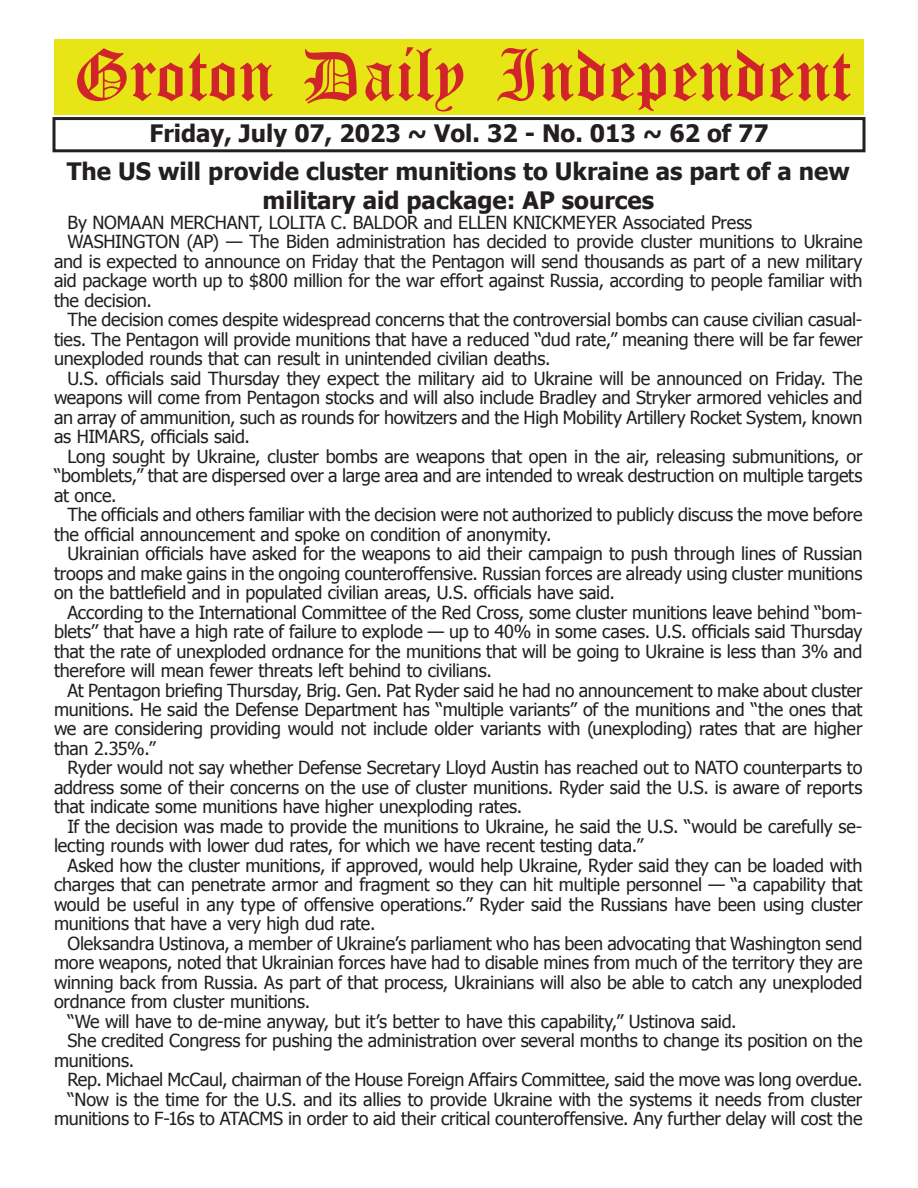
<style>
.page{position:relative;width:918px;height:1188px;background:#fff}
.page>*{position:absolute;margin:0;border:0;box-sizing:border-box;transform-origin:0 0}
.t1{font:54px "Old English Five";color:#d1232a}
.t2{font:700 24px/28.8px "Tahoma";color:#231f20;text-align:center}
.t3{font:18px "Tahoma";letter-spacing:-.015em;color:#231f20}
</style>
<div class="page">
<div style="left:52px;top:117px;width:814px;height:35px;border:3px solid #231f20"></div>
<div style="left:54px;top:40px;width:810px;height:75px;background:#e7e515"></div>
<h1 class="t1" style="left:73px;top:50px;width:779px">Groton Daily Independent</h1>
<h2 class="t2" style="left:149px;top:117px;width:621px">Friday, July 07, 2023 ~ Vol. 32 - No. 013 ~ 62 of 77</h2>
<h2 class="t2" style="left:67px;top:156px;width:785px">The US will provide cluster munitions to Ukraine as part of a new military aid package: AP sources</h2>
<p class="t3" style="left:68px;top:210px;width:686px">By NOMAAN MERCHANT, LOLITA C. BALDOR and ELLEN KNICKMEYER Associated Press</p>
<p class="t3" style="left:68px;top:230px;width:796px">WASHINGTON (AP) — The Biden administration has decided to provide cluster munitions to Ukraine</p>
<p class="t3" style="left:54px;top:249px;width:810px">and is expected to announce on Friday that the Pentagon will send thousands as part of a new military</p>
<p class="t3" style="left:54px;top:269px;width:810px">aid package worth up to $800 million for the war effort against Russia, according to people familiar with</p>
<p class="t3" style="left:54px;top:288px;width:99px">the decision.</p>
<p class="t3" style="left:68px;top:308px;width:796px">The decision comes despite widespread concerns that the controversial bombs can cause civilian casual-</p>
<p class="t3" style="left:54px;top:327px;width:810px">ties. The Pentagon will provide munitions that have a reduced “dud rate,” meaning there will be far fewer</p>
<p class="t3" style="left:54px;top:346px;width:498px">unexploded rounds that can result in unintended civilian deaths.</p>
<p class="t3" style="left:68px;top:366px;width:796px">U.S. officials said Thursday they expect the military aid to Ukraine will be announced on Friday. The</p>
<p class="t3" style="left:54px;top:385px;width:810px">weapons will come from Pentagon stocks and will also include Bradley and Stryker armored vehicles and</p>
<p class="t3" style="left:54px;top:405px;width:810px">an array of ammunition, such as rounds for howitzers and the High Mobility Artillery Rocket System, known</p>
<p class="t3" style="left:54px;top:424px;width:197px">as HIMARS, officials said.</p>
<p class="t3" style="left:68px;top:444px;width:796px">Long sought by Ukraine, cluster bombs are weapons that open in the air, releasing submunitions, or</p>
<p class="t3" style="left:54px;top:463px;width:810px">“bomblets,” that are dispersed over a large area and are intended to wreak destruction on multiple targets</p>
<p class="t3" style="left:54px;top:483px;width:64px">at once.</p>
<p class="t3" style="left:68px;top:502px;width:797px">The officials and others familiar with the decision were not authorized to publicly discuss the move before</p>
<p class="t3" style="left:54px;top:522px;width:499px">the official announcement and spoke on condition of anonymity.</p>
<p class="t3" style="left:68px;top:541px;width:797px">Ukrainian officials have asked for the weapons to aid their campaign to push through lines of Russian</p>
<p class="t3" style="left:54px;top:561px;width:810px">troops and make gains in the ongoing counteroffensive. Russian forces are already using cluster munitions</p>
<p class="t3" style="left:54px;top:580px;width:562px">on the battlefield and in populated civilian areas, U.S. officials have said.</p>
<p class="t3" style="left:68px;top:600px;width:796px">According to the International Committee of the Red Cross, some cluster munitions leave behind “bom-</p>
<p class="t3" style="left:54px;top:619px;width:810px">blets’’ that have a high rate of failure to explode — up to 40% in some cases. U.S. officials said Thursday</p>
<p class="t3" style="left:54px;top:639px;width:810px">that the rate of unexploded ordnance for the munitions that will be going to Ukraine is less than 3% and</p>
<p class="t3" style="left:54px;top:658px;width:439px">therefore will mean fewer threats left behind to civilians.</p>
<p class="t3" style="left:68px;top:678px;width:797px">At Pentagon briefing Thursday, Brig. Gen. Pat Ryder said he had no announcement to make about cluster</p>
<p class="t3" style="left:54px;top:697px;width:810px">munitions. He said the Defense Department has “multiple variants” of the munitions and “the ones that</p>
<p class="t3" style="left:54px;top:717px;width:810px">we are considering providing would not include older variants with (unexploding) rates that are higher</p>
<p class="t3" style="left:54px;top:736px;width:103px">than 2.35%.”</p>
<p class="t3" style="left:68px;top:756px;width:796px">Ryder would not say whether Defense Secretary Lloyd Austin has reached out to NATO counterparts to</p>
<p class="t3" style="left:54px;top:775px;width:810px">address some of their concerns on the use of cluster munitions. Ryder said the U.S. is aware of reports</p>
<p class="t3" style="left:54px;top:795px;width:470px">that indicate some munitions have higher unexploding rates.</p>
<p class="t3" style="left:68px;top:814px;width:796px">If the decision was made to provide the munitions to Ukraine, he said the U.S. “would be carefully se-</p>
<p class="t3" style="left:54px;top:834px;width:591px">lecting rounds with lower dud rates, for which we have recent testing data.”</p>
<p class="t3" style="left:68px;top:853px;width:797px">Asked how the cluster munitions, if approved, would help Ukraine, Ryder said they can be loaded with</p>
<p class="t3" style="left:54px;top:873px;width:810px">charges that can penetrate armor and fragment so they can hit multiple personnel — “a capability that</p>
<p class="t3" style="left:54px;top:892px;width:810px">would be useful in any type of offensive operations.” Ryder said the Russians have been using cluster</p>
<p class="t3" style="left:54px;top:912px;width:323px">munitions that have a very high dud rate.</p>
<p class="t3" style="left:68px;top:931px;width:796px">Oleksandra Ustinova, a member of Ukraine’s parliament who has been advocating that Washington send</p>
<p class="t3" style="left:54px;top:951px;width:810px">more weapons, noted that Ukrainian forces have had to disable mines from much of the territory they are</p>
<p class="t3" style="left:54px;top:970px;width:810px">winning back from Russia. As part of that process, Ukrainians will also be able to catch any unexploded</p>
<p class="t3" style="left:54px;top:990px;width:258px">ordnance from cluster munitions.</p>
<p class="t3" style="left:68px;top:1009px;width:671px">“We will have to de-mine anyway, but it’s better to have this capability,” Ustinova said.</p>
<p class="t3" style="left:68px;top:1029px;width:796px">She credited Congress for pushing the administration over several months to change its position on the</p>
<p class="t3" style="left:54px;top:1048px;width:82px">munitions.</p>
<p class="t3" style="left:68px;top:1068px;width:797px">Rep. Michael McCaul, chairman of the House Foreign Affairs Committee, said the move was long overdue.</p>
<p class="t3" style="left:68px;top:1087px;width:796px">“Now is the time for the U.S. and its allies to provide Ukraine with the systems it needs from cluster</p>
<p class="t3" style="left:54px;top:1107px;width:810px">munitions to F-16s to ATACMS in order to aid their critical counteroffensive. Any further delay will cost the</p>
</div>
